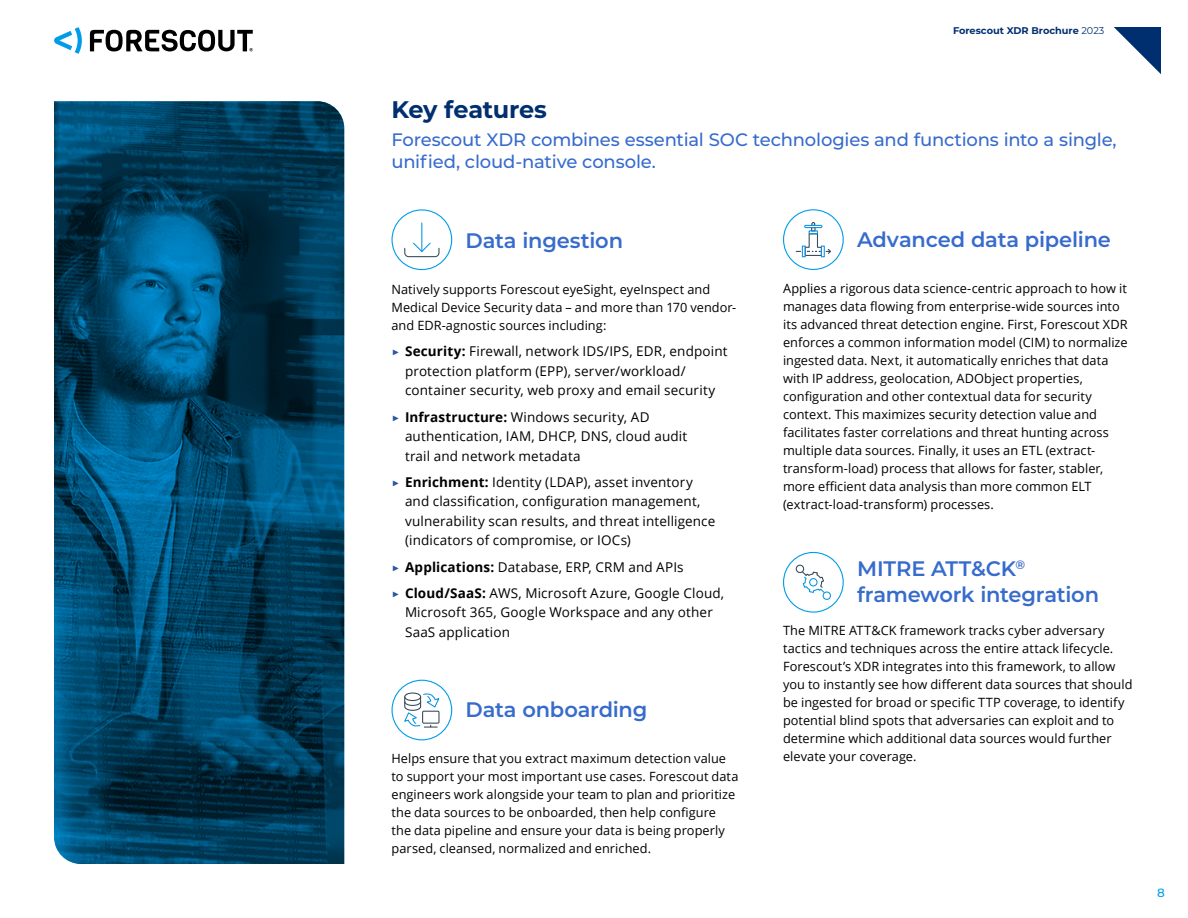
<style>
.page{position:relative;width:1188px;height:918px;background:#fff}
.page>*{position:absolute;margin:0;border:0;box-sizing:border-box;transform-origin:0 0}
.Header_Column{font:700 24px "Montserrat";letter-spacing:-.01em;color:#002f70}
.Header_14{font:600 21px/25.2px "Montserrat";letter-spacing:-.01em;color:#376bcc}
.Header_12_Span{font:500 18px/21.6px "Montserrat";letter-spacing:-.01em;color:#376bcc}
.t1{font:13.5px/19.5px "Open Sans";letter-spacing:.01em;color:#000}
.t2{font:12.75px/18px "Open Sans";letter-spacing:.005em;color:#000}
.t3{font:500 12px "Montserrat";color:#009dea}
.t4{font:700 9.75px "Montserrat";color:#002f70}
.s1{font-weight:400}
.s2{font-family:"Montserrat";color:#2a55a6}
.s3{font-weight:700}
</style>
<div class="page">
<svg style="left:1114px;top:27px;width:47px;height:47px"></svg>
<svg style="left:54px;top:27px;width:28px;height:27px"></svg>
<svg style="left:90px;top:30px;width:163px;height:22px"></svg>
<svg style="left:404px;top:223px;width:36px;height:35px"></svg>
<div style="left:392px;top:209px;width:60px;height:61px;border:1px solid #009dea;border-radius:50%"></div>
<svg style="left:404px;top:692px;width:36px;height:36px"></svg>
<div style="left:392px;top:680px;width:60px;height:60px;border:1px solid #009dea;border-radius:50%"></div>
<svg style="left:796px;top:222px;width:35px;height:35px"></svg>
<div style="left:783px;top:209px;width:61px;height:61px;border:1px solid #009dea;border-radius:50%"></div>
<div style="left:823px;top:591px;width:8px;height:9px;border:1px solid #0c94e2;border-radius:50%"></div>
<div style="left:796px;top:565px;width:8px;height:8px;border:1px solid #394a58;border-radius:50%"></div>
<svg style="left:801px;top:571px;width:25px;height:23px"></svg>
<div style="left:783px;top:552px;width:61px;height:61px;border:1px solid #009dea;border-radius:50%"></div>
<img style="left:54px;top:101px;width:290px;height:763px">
<p class="t4" style="left:953px;top:23px;width:153px">Forescout XDR Brochure <span class="s1">2023</span></p>
<p class="Header_Column" style="left:392px;top:92px;width:157px">Key features</p>
<p class="Header_12_Span" style="left:392px;top:128px;width:727px">Forescout XDR combines essential SOC technologies and functions into a single, unified, cloud-native console.</p>
<p class="Header_14" style="left:466px;top:227px;width:159px">Data ingestion</p>
<p class="t2" style="left:392px;top:280px;width:346px">Natively supports Forescout eyeSight, eyeInspect and<br>Medical Device Security data – and more than 170 vendor&shy;and EDR-agnostic sources including:</p>
<p class="t1" style="left:405px;top:341px;width:324px;text-indent:-14px"><span class="s2">▶</span> <span class="s3">Security:</span> Firewall, network IDS/IPS, EDR, endpoint protection platform (EPP), server/workload/ container security, web proxy and email security</p>
<p class="t1" style="left:405px;top:407px;width:284px;text-indent:-14px"><span class="s2">▶</span> <span class="s3">Infrastructure:</span> Windows security, AD authentication, IAM, DHCP, DNS, cloud audit trail and network metadata</p>
<p class="t1" style="left:405px;top:472px;width:312px;text-indent:-14px"><span class="s2">▶</span> <span class="s3">Enrichment:</span> Identity (LDAP), asset inventory and classification, configuration management, vulnerability scan results, and threat intelligence (indicators of compromise, or IOCs)</p>
<p class="t1" style="left:392px;top:557px;width:294px"><span class="s2">▶</span> <span class="s3">Applications:</span> Database, ERP, CRM and APIs</p>
<p class="t1" style="left:405px;top:583px;width:321px;text-indent:-14px"><span class="s2">▶</span> <span class="s3">Cloud/SaaS:</span> AWS, Microsoft Azure, Google Cloud,<br>Microsoft 365, Google Workspace and any other<br>SaaS application</p>
<p class="Header_14" style="left:466px;top:696px;width:183px">Data onboarding</p>
<p class="t2" style="left:392px;top:749px;width:348px">Helps ensure that you extract maximum detection value to support your most important use cases. Forescout data engineers work alongside your team to plan and prioritize the data sources to be onboarded, then help configure the data pipeline and ensure your data is being properly parsed, cleansed, normalized and enriched.</p>
<p class="Header_14" style="left:857px;top:226px;width:255px">Advanced data pipeline</p>
<p class="t2" style="left:783px;top:279px;width:346px">Applies a rigorous data science-centric approach to how it manages data flowing from enterprise-wide sources into its advanced threat detection engine. First, Forescout XDR enforces a common information model (CIM) to normalize ingested data. Next, it automatically enriches that data with IP address, geolocation, ADObject properties, configuration and other contextual data for security context. This maximizes security detection value and facilitates faster correlations and threat hunting across multiple data sources. Finally, it uses an ETL (extract&shy;transform-load) process that allows for faster, stabler, more efficient data analysis than more common ELT (extract-load-transform) processes.</p>
<p class="Header_14" style="left:857px;top:555px;width:243px">MITRE ATT&amp;CK<sup>® </sup>framework integration</p>
<p class="t2" style="left:783px;top:621px;width:351px">The MITRE ATT&amp;CK framework tracks cyber adversary tactics and techniques across the entire attack lifecycle.<br>Forescout’s XDR integrates into this framework, to allow you to instantly see how different data sources that should be ingested for broad or specific TTP coverage, to identify potential blind spots that adversaries can exploit and to determine which additional data sources would further elevate your coverage.</p>
<p class="t3" style="left:1157px;top:884px;width:9px">8</p>
</div>
